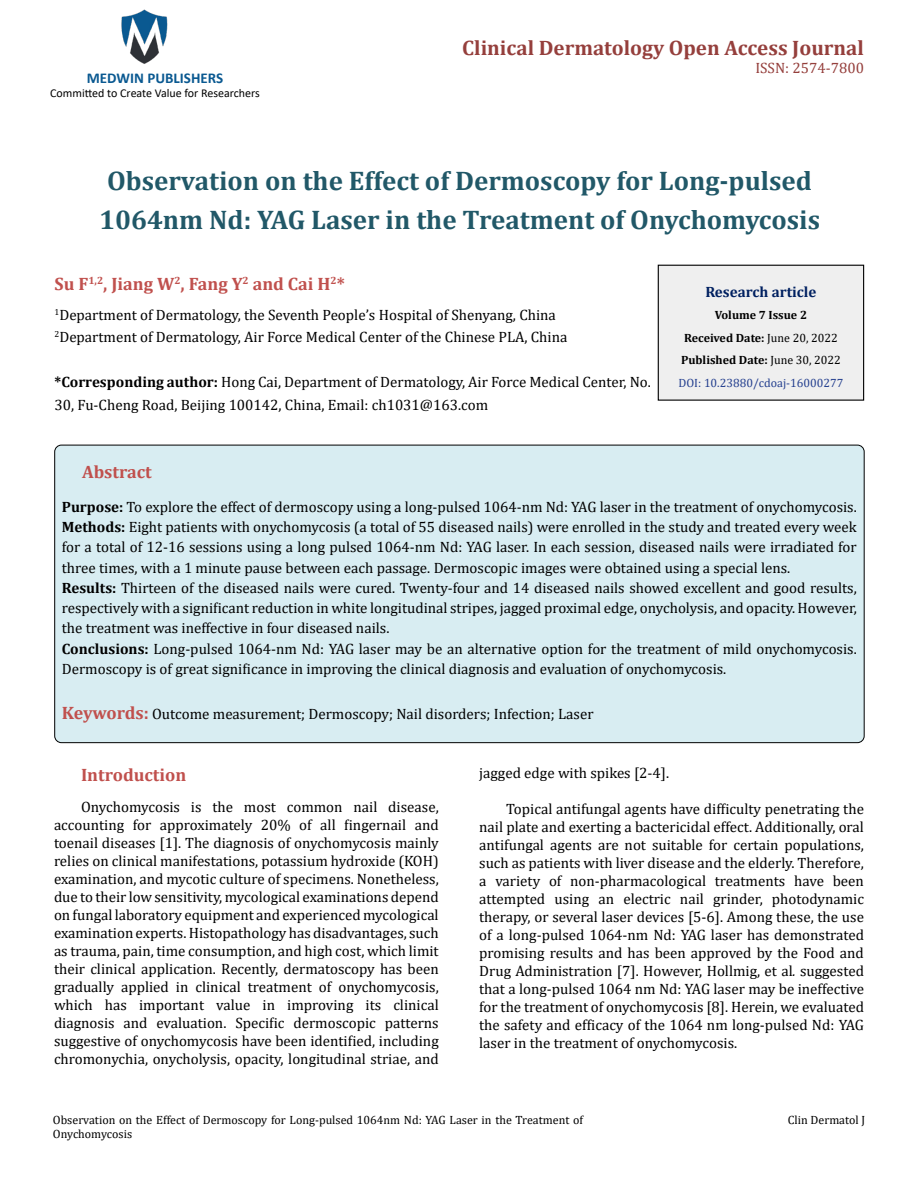
<style>
.page{position:relative;width:918px;height:1188px;background:#fff}
.page>*{position:absolute;margin:0;border:0;box-sizing:border-box;transform-origin:0 0}
.t1{font:700 27px/39px "Cambria";color:#215868}
.t2{font:700 21px "Cambria";color:#953f3c}
.t3{font:700 18px "Cambria";color:#c0504d}
.t4{font:15px/18px "Cambria";color:#000}
.t5{font:700 15px "Calibri";color:#0a5991}
.t6{font:700 15px "Cambria";color:#002060}
.t7{font:15px "Cambria";color:#953f3c}
.t8{font:12px/14.4px "Cambria";color:#000}
.t9{font:700 12px/22.5px "Cambria";color:#000;text-align:center}
.t10{font:12px "Calibri";color:#000}
.s1{font-weight:700}
.s2{font-weight:400}
.s3{font-weight:400;color:#25408f}
.s4{font-weight:700;font-size:18px;color:#c0504d}
.s5{font-style:italic}
</style>
<div class="page">
<img style="left:121px;top:9px;width:47px;height:55px">
<div style="left:658px;top:265px;width:206px;height:135px;background:#efefef"></div>
<div style="left:658px;top:265px;width:206px;height:136px;border:1px solid #000"></div>
<div style="left:55px;top:445px;width:809px;height:298px;background:#d8edf2;border-radius:7px"></div>
<p class="t5" style="left:87px;top:67px;width:138px">MEDWIN PUBLISHERS</p>
<p class="t10" style="left:50px;top:85px;width:211px">Committed to Create Value for Researchers</p>
<h2 class="t2" style="left:462px;top:33px;width:403px">Clinical Dermatology Open Access Journal</h2>
<p class="t7" style="left:755px;top:59px;width:110px">ISSN: 2574-7800</p>
<h1 class="t1" style="left:99px;top:160px;width:723px">Observation on the Effect of Dermoscopy for Long-pulsed<br>1064nm Nd: YAG Laser in the Treatment of Onychomycosis</h1>
<p class="t3" style="left:55px;top:271px;width:292px">Su F<sup>1,2</sup>, Jiang W<sup>2</sup>, Fang Y<sup>2</sup> and Cai H<sup>2</sup>*</p>
<p class="t4" style="left:55px;top:303px;width:514px;line-height:22.5px"><sup>1</sup>Department of Dermatology, the Seventh People’s Hospital of Shenyang, China<br><sup>2</sup>Department of Dermatology, Air Force Medical Center of the Chinese PLA, China</p>
<p class="t4" style="left:55px;top:371px;width:598px;line-height:22.5px"><span class="s1">*Corresponding author:</span> Hong Cai, Department of Dermatology, Air Force Medical Center, No.<br>30, Fu-Cheng Road, Beijing 100142, China, Email: ch1031@163.com</p>
<p class="t6" style="left:705px;top:281px;width:113px">Research article</p>
<p class="t9" style="left:679px;top:304px;width:166px">Volume 7 Issue 2<br>Received Date: <span class="s2">June 20, 2022<br></span>Published Date: <span class="s2">June 30, 2022<br></span><span class="s3">DOI: 10.23880/cdoaj-16000277</span></p>
<p class="t3" style="left:82px;top:459px;width:71px">Abstract</p>
<p class="t4" style="left:62px;top:497px;width:797px;line-height:20.2px"><span class="s1">Purpose:</span> To explore the effect of dermoscopy using a long-pulsed 1064-nm Nd: YAG laser in the treatment of onychomycosis.<br><span class="s1">Methods:</span> Eight patients with onychomycosis (a total of 55 diseased nails) were enrolled in the study and treated every week for a total of 12-16 sessions using a long pulsed 1064-nm Nd: YAG laser. In each session, diseased nails were irradiated for three times, with a 1 minute pause between each passage. Dermoscopic images were obtained using a special lens.<br><span class="s1">Results:</span> Thirteen of the diseased nails were cured. Twenty-four and 14 diseased nails showed excellent and good results, respectively with a significant reduction in white longitudinal stripes, jagged proximal edge, onycholysis, and opacity. However, the treatment was ineffective in four diseased nails.<br><span class="s1">Conclusions:</span> Long-pulsed 1064-nm Nd: YAG laser may be an alternative option for the treatment of mild onychomycosis.<br>Dermoscopy is of great significance in improving the clinical diagnosis and evaluation of onychomycosis.</p>
<p class="t4" style="left:62px;top:705px;width:533px"><span class="s4">Keywords:</span> Outcome measurement; Dermoscopy; Nail disorders; Infection; Laser</p>
<p class="t3" style="left:81px;top:762px;width:107px">Introduction</p>
<p class="t4" style="left:54px;top:798px;width:386px;text-align:justify;text-indent:27px">Onychomycosis is the most common nail disease, accounting for approximately 20% of all fingernail and toenail diseases [1]. The diagnosis of onychomycosis mainly relies on clinical manifestations, potassium hydroxide (KOH) examination, and mycotic culture of specimens. Nonetheless, due to their low sensitivity, mycological examinations depend on fungal laboratory equipment and experienced mycological examination experts. Histopathology has disadvantages, such as trauma, pain, time consumption, and high cost, which limit their clinical application. Recently, dermatoscopy has been gradually applied in clinical treatment of onychomycosis, which has important value in improving its clinical diagnosis and evaluation. Specific dermoscopic patterns suggestive of onychomycosis have been identified, including chromonychia, onycholysis, opacity, longitudinal striae, and</p>
<p class="t4" style="left:479px;top:764px;width:191px">jagged edge with spikes [2-4].</p>
<p class="t4" style="left:479px;top:800px;width:386px;text-align:justify;text-indent:27px">Topical antifungal agents have difficulty penetrating the nail plate and exerting a bactericidal effect. Additionally, oral antifungal agents are not suitable for certain populations, such as patients with liver disease and the elderly. Therefore, a variety of non-pharmacological treatments have been attempted using an electric nail grinder, photodynamic therapy, or several laser devices [5-6]. Among these, the use of a long-pulsed 1064-nm Nd: YAG laser has demonstrated promising results and has been approved by the Food and Drug Administration [7]. However, Hollmig, et al<span class="s5">.</span> suggested that a long-pulsed 1064 nm Nd: YAG laser may be ineffective for the treatment of onychomycosis [8]. Herein, we evaluated the safety and efficacy of the 1064 nm long-pulsed Nd: YAG laser in the treatment of onychomycosis.</p>
<p class="t8" style="left:53px;top:1113px;width:532px">Observation on the Effect of Dermoscopy for Long-pulsed 1064nm Nd: YAG Laser in the Treatment of<br>Onychomycosis</p>
<p class="t8" style="left:788px;top:1113px;width:79px">Clin Dermatol J</p>
</div>
